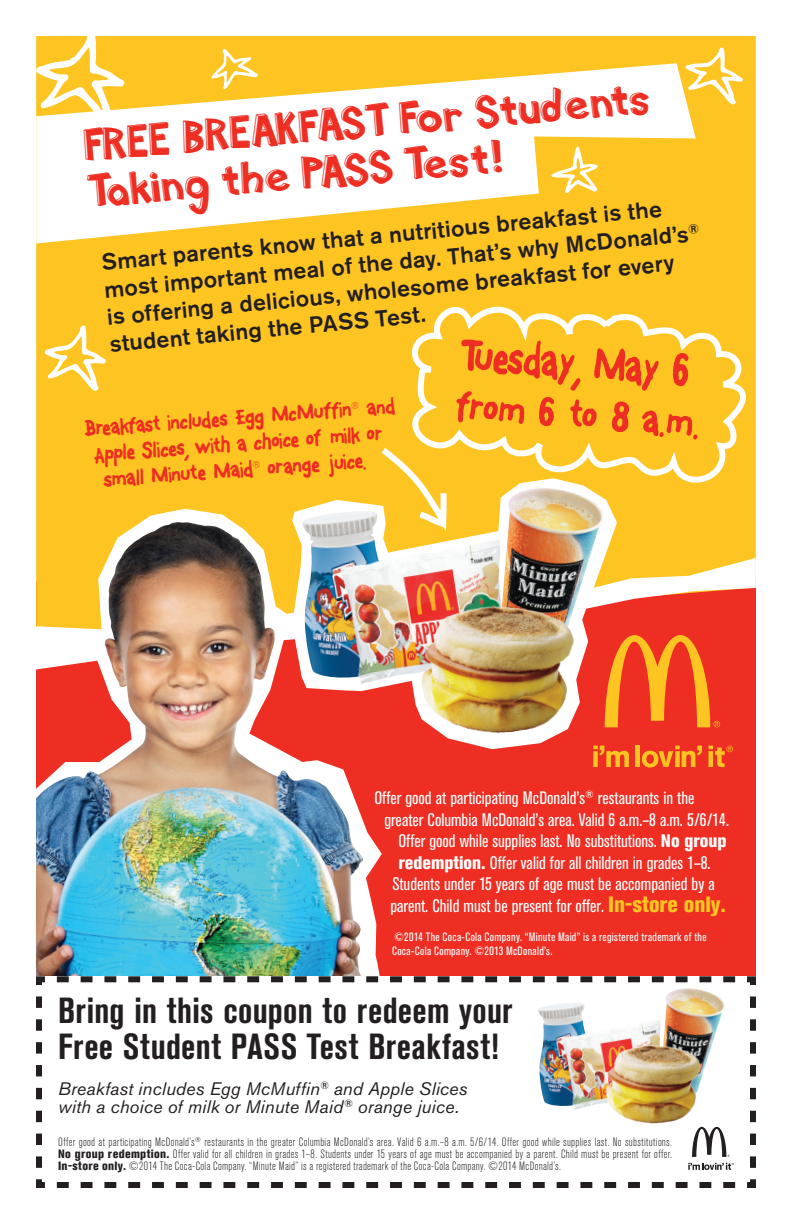
<style>
.page{position:relative;width:792px;height:1224px;background:#fff}
.page>*{position:absolute;margin:0;border:0;box-sizing:border-box;transform-origin:0 0}
.t1{font:57.6px "Font On A Stick";color:#ee2e22;scale:.9 1}
.t2{font:50.8px "Font On A Stick";color:#ee2e22}
.t3{font:38.6px/46.2px "Mitten Right";color:#ee2e22}
.t4{font:700 condensed 36px/36px "Akzidenz Grotesk BE";letter-spacing:.01em;color:#231f20}
.t5{font:27.4px/26.4px "Font On A Stick";color:#ee2e22}
.t6{font:500 22.8px/27.4px "Akzidenz Grotesk BE";color:#231f20}
.t7{font:condensed 18px "Akzidenz Grotesk BE";color:#fff}
.t8{font:italic 18px/18px "Akzidenz Grotesk BE";letter-spacing:.01em;color:#231f20}
.t9{font:300 condensed 12px/12px "Akzidenz Grotesk BE";letter-spacing:.025em;color:#231f20;text-align:justify}
.t10{font:condensed 12px/14.4px "Akzidenz Grotesk BE";letter-spacing:.03em;color:#fff}
.s1{font-weight:800}
.s2{font-weight:800;font-size:22px;color:#fec422}
</style>
<div class="page">
<div style="left:36px;top:582px;width:720px;height:606px;background:#ee2e22"></div>
<div style="left:36px;top:36px;width:720px;height:522px;background:#fec422"></div>
<svg style="left:617px;top:558px;width:139px;height:45px"></svg>
<svg style="left:36px;top:63px;width:660px;height:180px"></svg>
<svg style="left:36px;top:509px;width:346px;height:464px"></svg>
<img style="left:36px;top:522px;width:327px;height:451px">
<svg style="left:685px;top:47px;width:58px;height:58px"></svg>
<svg style="left:36px;top:36px;width:88px;height:90px"></svg>
<svg style="left:551px;top:146px;width:47px;height:48px"></svg>
<svg style="left:391px;top:295px;width:359px;height:222px;background:#fec935"></svg>
<svg style="left:375px;top:442px;width:77px;height:36px;background:#fecc41"></svg>
<svg style="left:617px;top:635px;width:103px;height:92px"></svg>
<svg style="left:593px;top:749px;width:36px;height:18px"></svg>
<div style="left:635px;top:746px;width:5px;height:21px;background:#fec422"></div>
<svg style="left:642px;top:746px;width:60px;height:21px"></svg>
<svg style="left:708px;top:746px;width:25px;height:21px"></svg>
<svg style="left:44px;top:325px;width:62px;height:66px"></svg>
<svg style="left:211px;top:49px;width:47px;height:41px"></svg>
<svg style="left:292px;top:478px;width:325px;height:271px"></svg>
<img style="left:302px;top:511px;width:99px;height:168px">
<img style="left:328px;top:525px;width:171px;height:168px">
<img style="left:499px;top:488px;width:105px;height:180px">
<img style="left:404px;top:548px;width:180px;height:193px">
<div style="left:36px;top:973px;width:720px;height:215px;background:#fff"></div>
<svg style="left:692px;top:1127px;width:38px;height:30px"></svg>
<svg style="left:688px;top:1163px;width:46px;height:7px"></svg>
<img style="left:538px;top:1003px;width:61px;height:104px">
<img style="left:554px;top:1011px;width:41px;height:105px">
<img style="left:660px;top:988px;width:65px;height:112px">
<img style="left:595px;top:1009px;width:112px;height:120px">
<svg style="left:688px;top:223px;width:11px;height:11px"></svg>
<svg style="left:351px;top:402px;width:8px;height:7px"></svg>
<svg style="left:253px;top:461px;width:7px;height:7px"></svg>
<h3 class="t3" style="left:82px;top:125px;width:571px;rotate:-5deg">Free Breakfast For Students<br>Taking the PASS</h3>
<h3 class="t3" style="left:403px;top:143px;width:98px;rotate:-5deg">Test!</h3>
<h3 class="t6" style="left:100px;top:251px;width:588px;rotate:-6deg">Smart parents know that a nutritious breakfast is the most important meal of the day. That’s why McDonald’s</h3>
<h3 class="t6" style="left:106px;top:306px;width:572px;line-height:26.4px;rotate:-6deg">is offering a delicious, wholesome breakfast for every student taking the PASS Test.</h3>
<h1 class="t1" style="left:462px;top:330px;width:257px;rotate:4deg">Tuesday, May 6</h1>
<h2 class="t2" style="left:456px;top:384px;width:246px;rotate:4deg">from 6 to 8 a.m.</h2>
<h3 class="t5" style="left:91px;top:415px;width:305px;text-indent:275px;rotate:-4deg">and<br>Apple Slices, with a choice of milk or small Minute Maid</h3>
<h3 class="t5" style="left:83px;top:417px;width:270px;rotate:-4deg">Breakfast includes Egg McMuffin</h3>
<h3 class="t5" style="left:267px;top:455px;width:99px;rotate:-4deg">orange juice.</h3>
<h3 class="t7" style="left:374px;top:788px;width:322px">Offer good at participating McDonald’s<sup>®</sup> restaurants in the</h3>
<h3 class="t7" style="left:384px;top:809px;width:346px">greater Columbia McDonald’s area. Valid 6 a.m.–8 a.m. 5/6/14.</h3>
<h3 class="t7" style="left:398px;top:831px;width:330px">Offer good while supplies last. No substitutions. <span class="s1">No group</span></h3>
<h3 class="t7" style="left:398px;top:853px;width:314px"><span class="s1">redemption.</span> Offer valid for all children in grades 1–8.</h3>
<h3 class="t7" style="left:392px;top:874px;width:324px">Students under 15 years of age must be accompanied by a</h3>
<h3 class="t7" style="left:390px;top:896px;width:337px">parent. Child must be present for offer. <span class="s2">In-store only.</span></h3>
<p class="t10" style="left:392px;top:930px;width:316px">©2014 The Coca-Cola Company. “Minute Maid” is a registered trademark of the<br>Coca-Cola Company. ©2013 McDonald’s.</p>
<h3 class="t4" style="left:58px;top:993px;width:456px">Bring in this coupon to redeem your<br>Free Student PASS Test Breakfast!</h3>
<h3 class="t8" style="left:58px;top:1080px;width:411px">Breakfast includes Egg McMuffin<sup>®</sup> and Apple Slices with a choice of milk or Minute Maid<sup>®</sup> orange juice.</h3>
<p class="t9" style="left:58px;top:1136px;width:615px">Offer good at participating McDonald’s<sup>®</sup> restaurants in the greater Columbia McDonald’s area. Valid 6 a.m.–8 a.m. 5/6/14. Offer good while supplies last. No substitutions.<br><span class="s1">No group redemption.</span> Offer valid for all children in grades 1–8. Students under 15 years of age must be accompanied by a parent. Child must be present for offer.<br><span class="s1">In-store only.</span> ©2014 The Coca-Cola Company. “Minute Maid” is a registered trademark of the Coca-Cola Company. ©2014 McDonald’s.</p>
</div>
